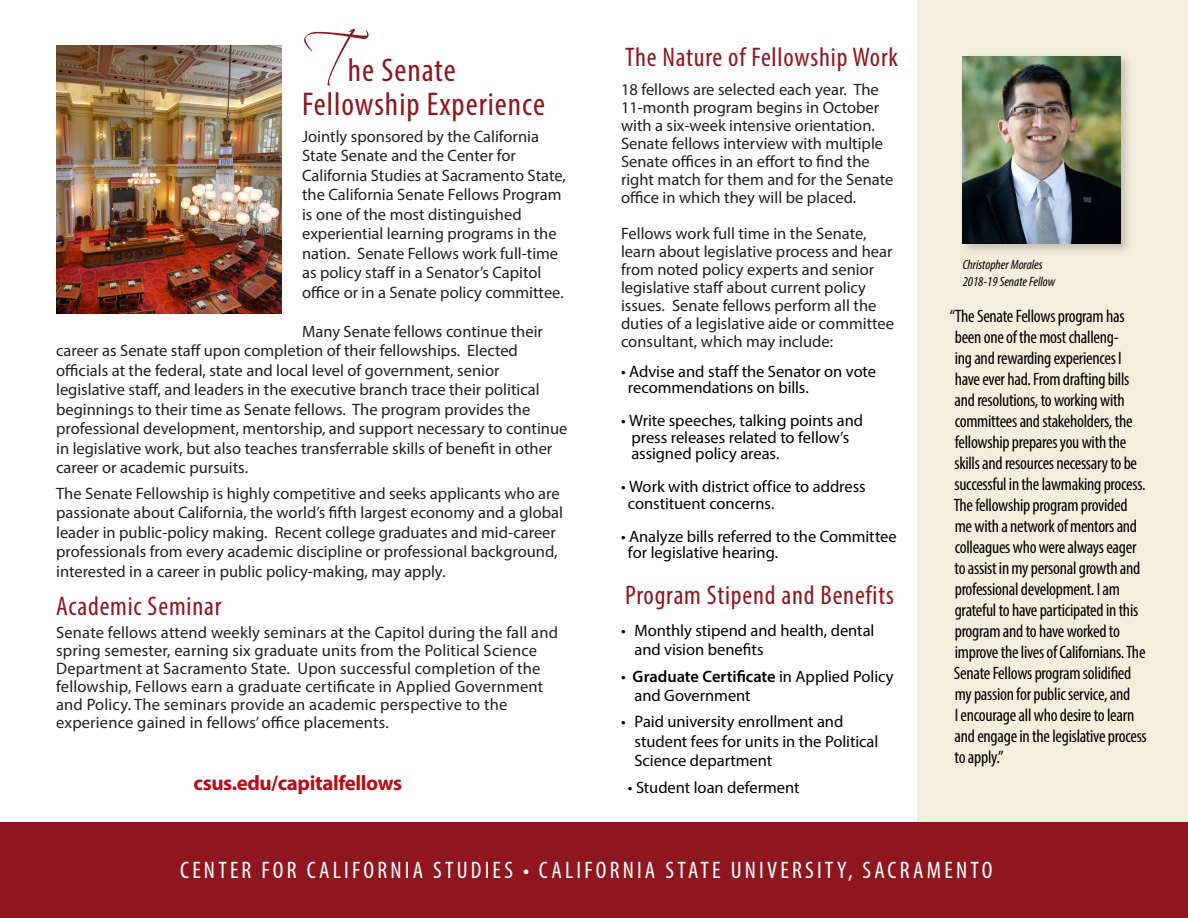
<style>
.page{position:relative;width:1188px;height:918px;background:#fff}
.page>*{position:absolute;margin:0;border:0;box-sizing:border-box;transform-origin:0 0}
.body{font:condensed 33px/34.5px "Myriad Pro";letter-spacing:.03em;color:#8f161f}
.body-2{font:condensed 27px "Myriad Pro";letter-spacing:.03em;color:#8f161f}
.t1{font:condensed 24px "Myriad Pro";letter-spacing:.13em;color:#fff}
.reverse_scala_small{font:700 21px "Myriad Pro";letter-spacing:-.02em;color:#b50e1a}
.t2{font:condensed 18px/21px "Myriad Pro";letter-spacing:-.015em;color:#000}
.body-3{font:16.5px/19.5px "Myriad Pro";color:#231f20}
.body-4{font:16.5px/16.5px "Myriad Pro";letter-spacing:-.005em;color:#000}
.bullet{font:16.5px/19.5px "Myriad Pro";color:#000}
.t3{font:italic condensed 13.5px "Myriad Pro";color:#000}
.s1{font-family:"Scriptina";font-stretch:normal;font-size:61.5px}
.s2{font-weight:600}
</style>
<div class="page">
<div style="left:918px;top:0;width:270px;height:823px;background:#f3eedd"></div>
<div style="left:0;top:823px;width:1188px;height:95px;background:#8f161f"></div>
<img style="left:56px;top:45px;width:226px;height:269px">
<div style="left:959px;top:53px;width:174px;height:203px;background:#231f20;opacity:.23"></div>
<img style="left:963px;top:56px;width:157px;height:187px">
<p class="body" style="left:302px;top:52px;width:244px"><span class="s1">T</span>he Senate<br>Fellowship Experience</p>
<p class="body-3" style="left:302px;top:126px;width:265px">Jointly sponsored by the California State Senate and the Center for California Studies at Sacramento State, the California Senate Fellows Program is one of the most distinguished experiential learning programs in the nation. Senate Fellows work full-time as policy staff in a Senator’s Capitol office or in a Senate policy committee.</p>
<p class="body-3" style="left:56px;top:321px;width:513px;text-indent:246px">Many Senate fellows continue their career as Senate staff upon completion of their fellowships. Elected officials at the federal, state and local level of government, senior legislative staff, and leaders in the executive branch trace their political beginnings to their time as Senate fellows. The program provides the professional development, mentorship, and support necessary to continue in legislative work, but also teaches transferrable skills of benefit in other career or academic pursuits.</p>
<p class="body-3" style="left:56px;top:483px;width:508px">The Senate Fellowship is highly competitive and seeks applicants who are passionate about California, the world’s fifth largest economy and a global leader in public-policy making. Recent college graduates and mid-career professionals from every academic discipline or professional background, interested in a career in public policy-making, may apply.</p>
<p class="body-2" style="left:56px;top:590px;width:167px">Academic Seminar</p>
<p class="body-3" style="left:56px;top:623px;width:503px;line-height:18px">Senate fellows attend weekly seminars at the Capitol during the fall and spring semester, earning six graduate units from the Political Science Department at Sacramento State. Upon successful completion of the fellowship, Fellows earn a graduate certificate in Applied Government and Policy. The seminars provide an academic perspective to the experience gained in fellows’ office placements.</p>
<p class="reverse_scala_small" style="left:194px;top:769px;width:210px">csus.edu/capitalfellows</p>
<p class="body-2" style="left:625px;top:40px;width:275px">The Nature of Fellowship Work</p>
<p class="body-3" style="left:621px;top:80px;width:274px;line-height:18px">18 fellows are selected each year. The 11-month program begins in October with a six-week intensive orientation.<br>Senate fellows interview with multiple Senate offices in an effort to find the right match for them and for the Senate office in which they will be placed.</p>
<p class="body-3" style="left:621px;top:224px;width:275px;line-height:18px">Fellows work full time in the Senate, learn about legislative process and hear from noted policy experts and senior legislative staff about current policy issues. Senate fellows perform all the duties of a legislative aide or committee consultant, which may include:</p>
<p class="body-4" style="left:628px;top:362px;width:250px;text-indent:-7px">• Advise and staff the Senator on vote recommendations on bills.</p>
<p class="body-4" style="left:631px;top:412px;width:233px;text-indent:-10px">• Write speeches, talking points and press releases related to fellow’s assigned policy areas.</p>
<p class="body-4" style="left:628px;top:478px;width:239px;text-indent:-7px">• Work with district office to address constituent concerns.</p>
<p class="body-4" style="left:628px;top:527px;width:270px;text-indent:-7px">• Analyze bills referred to the Committee for legislative hearing.</p>
<p class="body-2" style="left:625px;top:579px;width:270px">Program Stipend and Benefits</p>
<p class="bullet" style="left:634px;top:620px;width:241px;text-indent:-14px">• Monthly stipend and health, dental and vision benefits</p>
<p class="bullet" style="left:634px;top:666px;width:261px;text-indent:-14px">• <span class="s2">Graduate Certificate</span> in Applied Policy and Government</p>
<p class="bullet" style="left:634px;top:712px;width:245px;text-indent:-14px">• Paid university enrollment and student fees for units in the Political<br>Science department</p>
<p class="bullet" style="left:628px;top:777px;width:173px">• Student loan deferment</p>
<p class="t3" style="left:963px;top:257px;width:81px">Christopher Morales</p>
<p class="t3" style="left:963px;top:273px;width:94px">2018-19 Senate Fellow</p>
<p class="t2" style="left:950px;top:306px;width:198px">“The Senate Fellows program has been one of the most challeng-<br>ing and rewarding experiences I<br>have ever had. From drafting bills and resolutions, to working with committees and stakeholders, the fellowship prepares you with the skills and resources necessary to be successful in the lawmaking process.<br>The fellowship program provided<br>me with a network of mentors and colleagues who were always eager to assist in my personal growth and professional development. I am grateful to have participated in this program and to have worked to improve the lives of Californians. The<br>Senate Fellows program solidified my passion for public service, and<br>I encourage all who desire to learn and engage in the legislative process to apply.”</p>
<p class="t1" style="left:180px;top:856px;width:814px">CENTER FOR CALIFORNIA STUDIES • CALIFORNIA STATE UNIVERSITY, SACRAMENTO</p>
</div>
